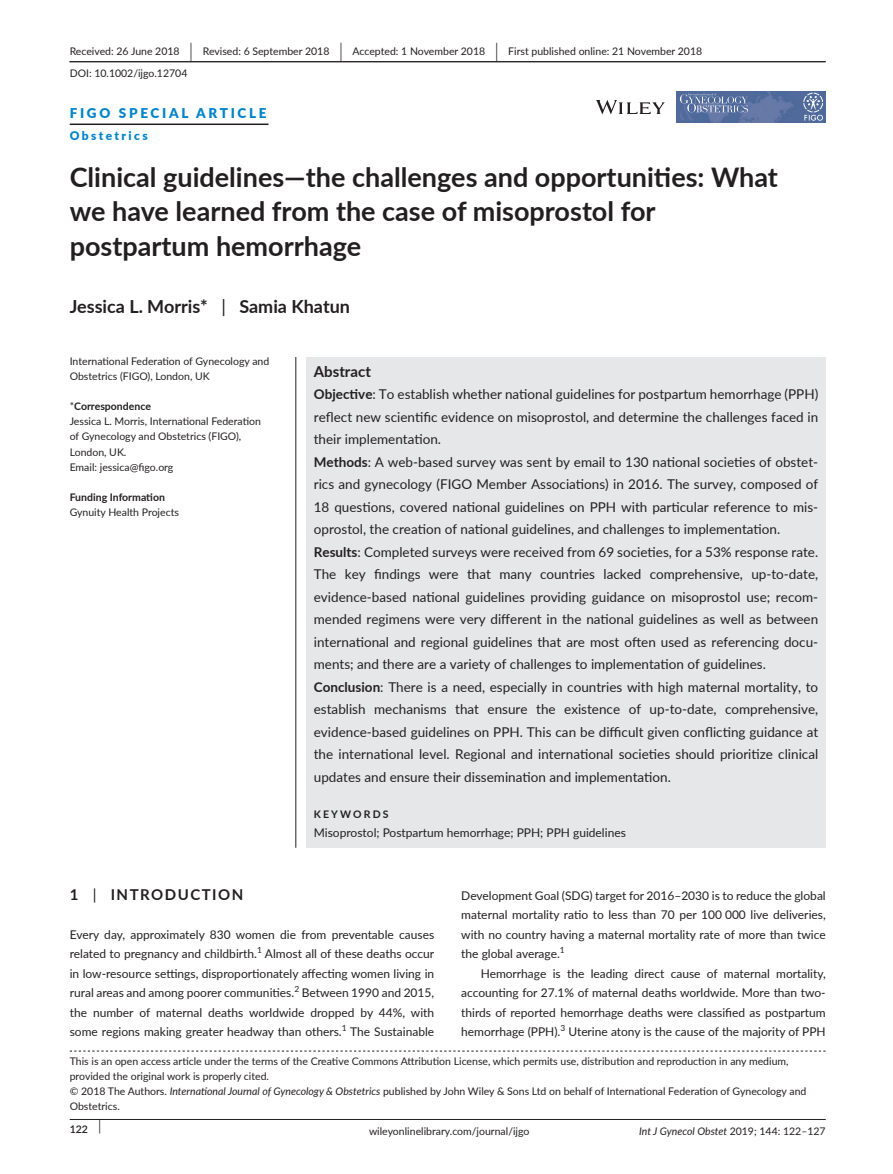
<style>
.page{position:relative;width:893px;height:1174px;background:#fff}
.page>*{position:absolute;margin:0;border:0;box-sizing:border-box;transform-origin:0 0}
.t1{font:700 27px/34.5px "Lato";color:#231f20}
.t2{font:700 18px "Lato";color:#231f20}
.t3{font:700 15px "Lato";letter-spacing:.1em;color:#231f20}
.t4{font:700 15px "Lato";color:#231f20}
.t5{font:13.5px/22.5px "Lato";color:#231f20}
.t6{font:900 13.5px "Lato";letter-spacing:.2em;color:#0085ca}
.t7{font:12px/19.5px "Lato";color:#231f20;text-align:justify}
.t8{font:900 12px "Lato";letter-spacing:.2em;color:#0085ca}
.t9{font:10.5px/15px "Lato";color:#231f20}
.t10{font:italic 10.5px "Lato";letter-spacing:-.005em;color:#231f20}
.t11{font:700 10.5px "Lato";color:#231f20}
.t12{font:700 10.5px "Lato";letter-spacing:.2em;color:#231f20}
.t13{font:600 10.5px "Lato";color:#231f20}
.t14{font:8.4px "Lato";color:#231f20}
.s1{font-size:19.65px}
.s2{font-weight:400}
.s3{font-weight:700}
.s4{font-style:italic}
.s5{font-style:normal}
</style>
<div class="page">
<hr style="left:70px;top:1119px;width:756px;height:1px;background:#231f20">
<svg style="left:596px;top:100px;width:69px;height:14px"></svg>
<img style="left:677px;top:92px;width:149px;height:30px">
<svg style="left:680px;top:93px;width:68px;height:28px;background:#687ea8"></svg>
<svg style="left:803px;top:93px;width:20px;height:28px"></svg>
<hr style="left:69px;top:61px;width:756px;height:1px;background:#231f20">
<hr style="left:70px;top:61px;width:756px;height:1px;background:#231f20">
<hr style="left:70px;top:123px;width:199px;height:2px;background:#231f20">
<div style="left:306px;top:357px;width:520px;height:490px;background:#e6e7e9"></div>
<hr style="left:295px;top:357px;width:1px;height:490px;background:#231f20">
<svg style="left:70px;top:1050px;width:756px;height:1px"></svg>
<p class="t9" style="left:70px;top:40px;width:634px;line-height:21.8px">Received: 26 June 2018 <span class="s1">|</span> Revised: 6 September 2018 <span class="s1">|</span> Accepted: 1 November 2018 <span class="s1">|</span> First published online: 21 November 2018<br>DOI: 10.1002/ijgo.12704</p>
<p class="t6" style="left:70px;top:102px;width:198px">FIGO SPECIAL ARTICLE</p>
<p class="t8" style="left:70px;top:127px;width:80px">Obstetrics</p>
<h1 class="t1" style="left:70px;top:158px;width:710px">Clinical guidelines—the challenges and opportunities: What we have learned from the case of misoprostol for postpartum hemorrhage</h1>
<h2 class="t2" style="left:70px;top:294px;width:282px">Jessica L. Morris* <span class="s2">|</span> Samia Khatun</h2>
<p class="t9" style="left:70px;top:354px;width:201px">International Federation of Gynecology and<br>Obstetrics (FIGO), London, UK</p>
<p class="t9" style="left:70px;top:399px;width:193px">*<span class="s3">Correspondence<br></span>Jessica L. Morris, International Federation of Gynecology and Obstetrics (FIGO),<br>London, UK.<br>Email: jessica@figo.org</p>
<p class="t11" style="left:70px;top:489px;width:97px">Funding Information</p>
<p class="t9" style="left:70px;top:504px;width:111px">Gynuity Health Projects</p>
<p class="t4" style="left:314px;top:360px;width:59px">Abstract</p>
<p class="t5" style="left:314px;top:382px;width:506px"><span class="s3">Objective</span>: To establish whether national guidelines for postpartum hemorrhage (PPH) reflect new scientific evidence on misoprostol, and determine the challenges faced in their implementation.<br><span class="s3">Methods</span>: A web-based survey was sent by email to 130 national societies of obstet&shy;rics and gynecology (FIGO Member Associations) in 2016. The survey, composed of 18 questions, covered national guidelines on PPH with particular reference to mis&shy;oprostol, the creation of national guidelines, and challenges to implementation.<br><span class="s3">Results</span>: Completed surveys were received from 69 societies, for a 53% response rate.<br>The key findings were that many countries lacked comprehensive, up-to-date, evidence-based national guidelines providing guidance on misoprostol use; recom&shy;mended regimens were very different in the national guidelines as well as between international and regional guidelines that are most often used as referencing docu&shy;ments; and there are a variety of challenges to implementation of guidelines.<br><span class="s3">Conclusion</span>: There is a need, especially in countries with high maternal mortality, to establish mechanisms that ensure the existence of up-to-date, comprehensive, evidence-based guidelines on PPH. This can be difficult given conflicting guidance at the international level. Regional and international societies should prioritize clinical updates and ensure their dissemination and implementation.</p>
<p class="t12" style="left:314px;top:806px;width:76px">KEYWORDS</p>
<p class="t7" style="left:314px;top:822px;width:314px">Misoprostol; Postpartum hemorrhage; PPH; PPH guidelines</p>
<p class="t3" style="left:70px;top:883px;width:175px">1 <span class="s2">|</span> INTRODUCTION</p>
<p class="t7" style="left:70px;top:924px;width:366px">Every day, approximately 830 women die from preventable causes related to pregnancy and childbirth.</p>
<p class="t7" style="left:461px;top:885px;width:366px">Development Goal (SDG) target for 2016–2030 is to reduce the global maternal mortality ratio to less than 70 per 100 000 live deliveries, with no country having a maternal mortality rate of more than twice the global average.</p>
<p class="t14" style="left:560px;top:943px;width:6px">1</p>
<p class="t7" style="left:461px;top:963px;width:366px;text-indent:20px">Hemorrhage is the leading direct cause of maternal mortality, accounting for 27.1% of maternal deaths worldwide. More than two&shy;thirds of reported hemorrhage deaths were classified as postpartum hemorrhage (PPH).<sup>3</sup> Uterine atony is the cause of the majority of PPH</p>
<p class="t9" style="left:70px;top:1053px;width:738px">This is an open access article under the terms of the Creative Commons Attribution License, which permits use, distribution and reproduction in any medium, provided the original work is properly cited.<br>© 2018 The Authors. <span class="s4">International Journal of Gynecology &amp; Obstetrics</span> published by John Wiley &amp; Sons Ltd on behalf of International Federation of Gynecology and Obstetrics.</p>
<p class="t14" style="left:257px;top:944px;width:6px">1</p>
<p class="t7" style="left:70px;top:943px;width:366px;text-indent:195px">Almost all of these deaths occur in low-resource settings, disproportionately affecting women living in rural areas and among poorer communities.<sup>2</sup> Between 1990 and 2015, the number of maternal deaths worldwide dropped by 44%, with some regions making greater headway than others.<sup>1</sup> The Sustainable</p>
<p class="t13" style="left:70px;top:1121px;width:33px">122 <sup>|</sup></p>
<p class="t9" style="left:369px;top:1123px;width:162px">wileyonlinelibrary.com/journal/ijgo</p>
<p class="t10" style="left:639px;top:1123px;width:188px">Int J Gynecol Obstet <span class="s5">2019; 144: 122–127</span></p>
</div>
